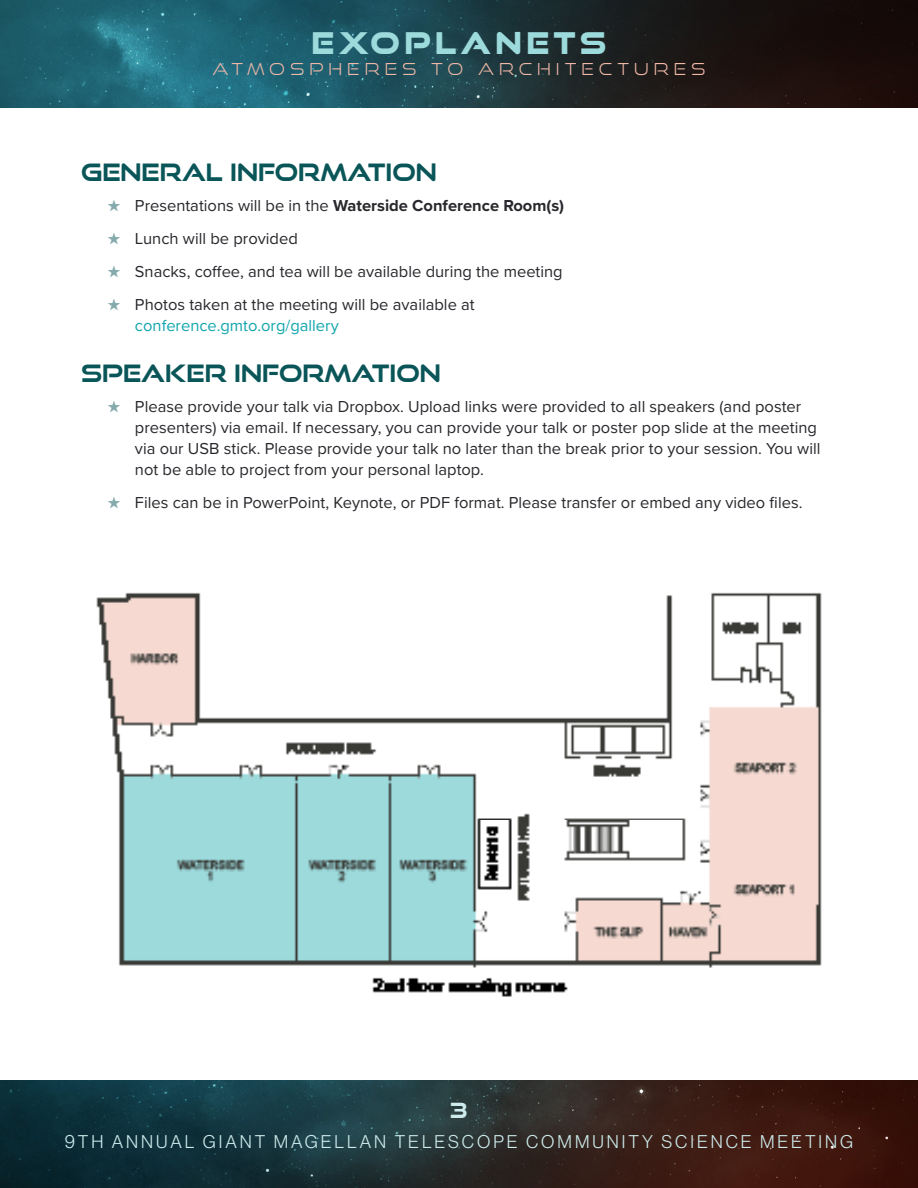
<style>
.page{position:relative;width:918px;height:1188px;background:#fff}
.page>*{position:absolute;margin:0;border:0;box-sizing:border-box;transform-origin:0 0}
.t1{font:30px "Good Times Hv";letter-spacing:.15em;color:#9ddadc}
.t2{font:700 24px "Good Times Rg";color:#095558}
.t3{font:700 21px "Good Times Rg";color:#cdebec}
.t4{font:18px "N Haas Grotesk DS Pro 45 Lt";letter-spacing:.165em;color:#cdebec}
.t5{font:16.5px/21px "Proxima Nova";color:#28282d}
.t6{font:700 16.5px "Proxima Nova";color:#28282d}
.t7{font:16.5px "Good Times Lt";letter-spacing:.3em;color:#f1b8a8}
.s1{font-weight:400;color:#84aaac}
.s2{font-weight:400}
.s3{color:#84aaac}
.s4{color:#12a6ad}
</style>
<div class="page">
<img style="left:0;top:1080px;width:918px;height:108px">
<img style="left:0;top:0;width:918px;height:108px">
<img style="left:96px;top:592px;width:726px;height:405px">
<h1 class="t1" style="left:311px;top:25px;width:297px">EXOPLANETS</h1>
<p class="t7" style="left:212px;top:59px;width:495px">ATMOSPHERES TO ARCHITECTURES</p>
<h2 class="t2" style="left:81px;top:158px;width:357px">GENERAL INFORMATION</h2>
<p class="t6" style="left:108px;top:193px;width:458px"><span class="s1">★</span> <span class="s2">Presentations will be in the</span> Waterside Conference Room(s)</p>
<p class="t5" style="left:108px;top:227px;width:191px"><span class="s3">★</span> Lunch will be provided</p>
<p class="t5" style="left:108px;top:260px;width:456px"><span class="s3">★</span> Snacks, coffee, and tea will be available during the meeting</p>
<p class="t5" style="left:135px;top:293px;width:341px;text-indent:-27px"><span class="s3">★</span> Photos taken at the meeting will be available at <span class="s4">conference.gmto.org/gallery</span></p>
<h2 class="t2" style="left:81px;top:359px;width:361px">SPEAKER INFORMATION</h2>
<p class="t5" style="left:135px;top:395px;width:687px;text-indent:-27px"><span class="s3">★</span> Please provide your talk via Dropbox. Upload links were provided to all speakers (and poster presenters) via email. If necessary, you can provide your talk or poster pop slide at the meeting via our USB stick. Please provide your talk no later than the break prior to your session. You will not be able to project from your personal laptop.</p>
<p class="t5" style="left:108px;top:491px;width:696px"><span class="s3">★</span> Files can be in PowerPoint, Keynote, or PDF format. Please transfer or embed any video files.</p>
<p class="t3" style="left:450px;top:1098px;width:19px">3</p>
<p class="t4" style="left:65px;top:1131px;width:790px">9TH ANNUAL GIANT MAGELLAN TELESCOPE COMMUNITY SCIENCE MEETING</p>
</div>
